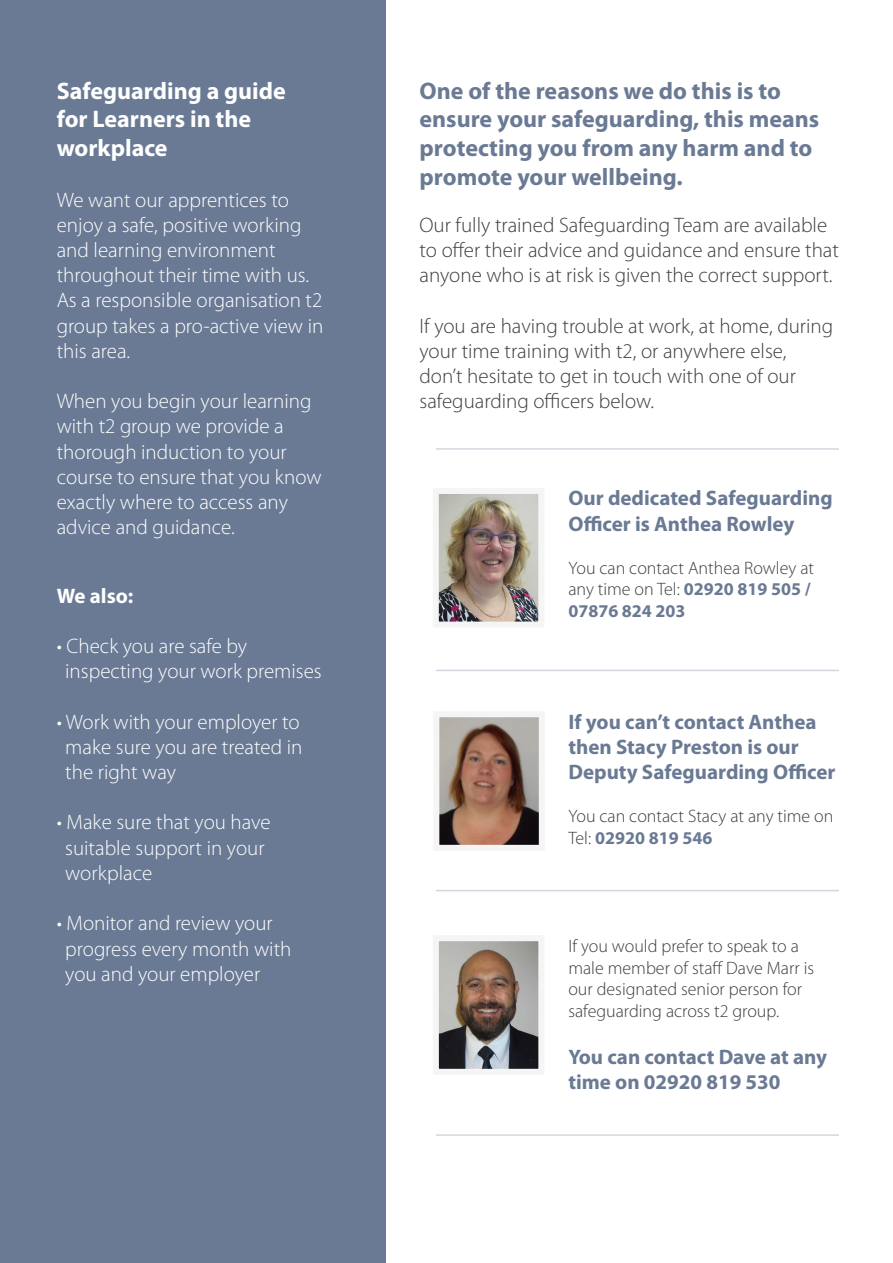
<style>
.page{position:relative;width:893px;height:1263px;background:#fff}
.page>*{position:absolute;margin:0;border:0;box-sizing:border-box;transform-origin:0 0}
.t1{font:700 24px/28.8px "Myriad Pro";color:#6a7a94}
.t2{font:700 24px/28.8px "Myriad Pro";color:#fff}
.t3{font:300 21px/25.2px "Myriad Pro";color:#fff}
.t4{font:300 21px/25.2px "Myriad Pro";color:#3e3e3f}
.t5{font:700 21px/25.2px "Myriad Pro";color:#6a7a94}
.t6{font:700 21px "Myriad Pro";color:#fff}
.t7{font:300 18px/21.6px "Myriad Pro";color:#3e3e3f}
.s1{font-weight:700;color:#6a7a94}
</style>
<div class="page">
<div style="left:0;top:0;width:385px;height:1263px;background:#6a7a94"></div>
<img style="left:440px;top:942px;width:97px;height:126px">
<div style="left:433px;top:935px;width:111px;height:140px;border:6px solid #f5f5f6"></div>
<img style="left:440px;top:718px;width:98px;height:126px">
<div style="left:433px;top:711px;width:112px;height:140px;border:6px solid #f5f5f6"></div>
<hr style="left:436px;top:670px;width:403px;height:1px;background:#6a7a94">
<hr style="left:436px;top:448px;width:403px;height:2px;background:#6a7a94">
<hr style="left:436px;top:1134px;width:403px;height:2px;background:#6a7a94">
<hr style="left:436px;top:890px;width:403px;height:1px;background:#6a7a94">
<img style="left:440px;top:495px;width:97px;height:126px">
<div style="left:433px;top:488px;width:111px;height:140px;border:6px solid #f5f5f6"></div>
<p class="t2" style="left:57px;top:75px;width:231px">Safeguarding a guide for Learners in the workplace</p>
<p class="t3" style="left:57px;top:187px;width:268px">We want our apprentices to enjoy a safe, positive working and learning environment throughout their time with us.<br>As a responsible organisation t2 group takes a pro-active view in this area.</p>
<p class="t3" style="left:57px;top:389px;width:267px">When you begin your learning with t2 group we provide a thorough induction to your course to ensure that you know exactly where to access any advice and guidance.</p>
<p class="t6" style="left:57px;top:582px;width:78px">We also:</p>
<p class="t3" style="left:65px;top:634px;width:258px;text-indent:-9px">• Check you are safe by inspecting your work premises</p>
<p class="t3" style="left:65px;top:709px;width:239px;text-indent:-9px">• Work with your employer to make sure you are treated in the right way</p>
<p class="t3" style="left:65px;top:810px;width:207px;text-indent:-9px">• Make sure that you have suitable support in your workplace</p>
<p class="t3" style="left:65px;top:911px;width:228px;text-indent:-9px">• Monitor and review your progress every month with you and your employer</p>
<p class="t1" style="left:420px;top:75px;width:401px">One of the reasons we do this is to ensure your safeguarding, this means protecting you from any harm and to promote your wellbeing.</p>
<p class="t4" style="left:420px;top:213px;width:421px">Our fully trained Safeguarding Team are available to offer their advice and guidance and ensure that anyone who is at risk is given the correct support.</p>
<p class="t4" style="left:420px;top:313px;width:415px">If you are having trouble at work, at home, during your time training with t2, or anywhere else, don’t hesitate to get in touch with one of our safeguarding officers below.</p>
<p class="t5" style="left:568px;top:485px;width:266px">Our dedicated Safeguarding<br>Officer is Anthea Rowley</p>
<p class="t7" style="left:568px;top:557px;width:247px">You can contact Anthea Rowley at any time on Tel: <span class="s1">02920 819 505 /<br>07876 824 203</span></p>
<p class="t5" style="left:568px;top:708px;width:269px">If you can’t contact Anthea then Stacy Preston is our<br>Deputy Safeguarding Officer</p>
<p class="t7" style="left:568px;top:806px;width:267px">You can contact Stacy at any time on<br>Tel: <span class="s1">02920 819 546</span></p>
<p class="t7" style="left:568px;top:935px;width:247px">If you would prefer to speak to a male member of staff Dave Marr is our designated senior person for safeguarding across t2 group.</p>
<p class="t5" style="left:568px;top:1043px;width:260px">You can contact Dave at any time on 02920 819 530</p>
</div>
